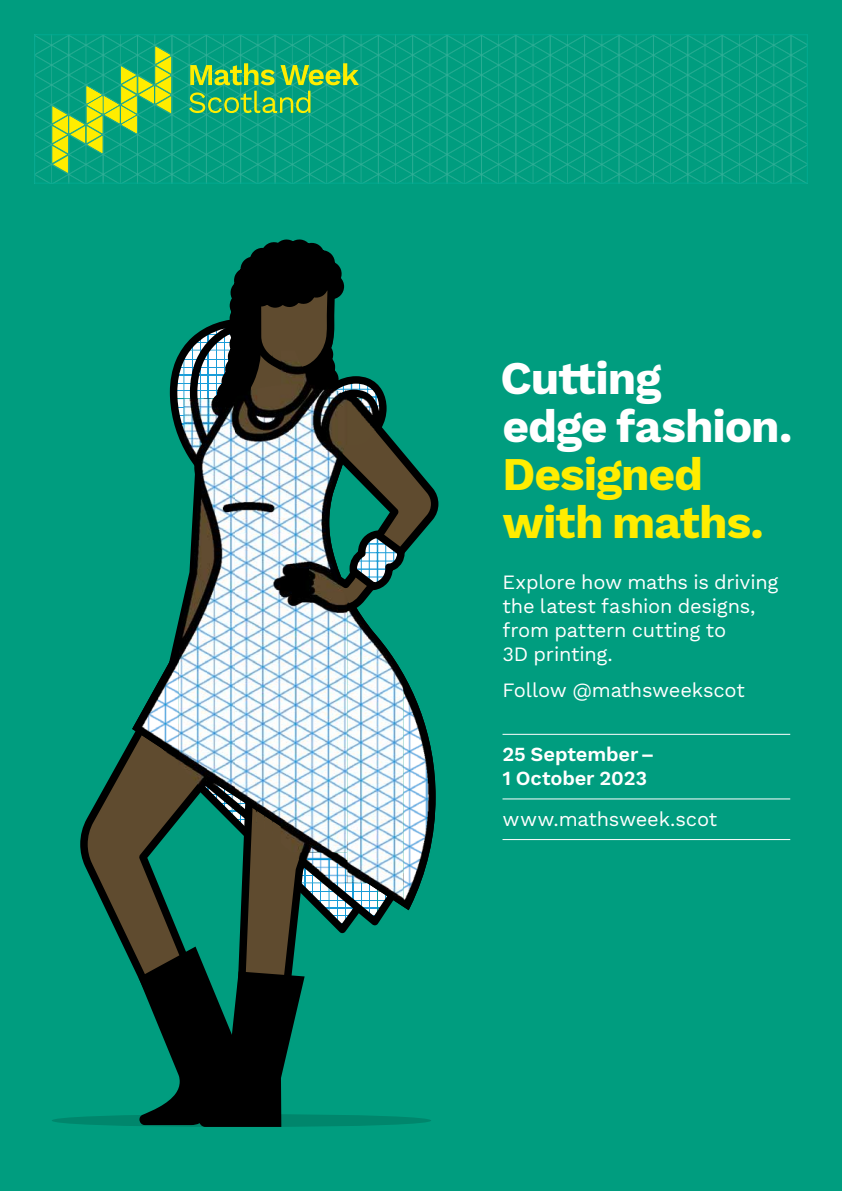
<style>
.page{position:relative;width:842px;height:1191px;background:#009d7f}
.page>*{position:absolute;margin:0;border:0;box-sizing:border-box;transform-origin:0 0}
.t1{font:700 46px/48px "Work Sans";letter-spacing:-.02em;color:#fff}
.t2{font:700 46px/48px "Work Sans";letter-spacing:-.02em;color:#ffed00}
.t3{font:20px/24px "Work Sans";letter-spacing:-.01em;color:#fff}
.t4{font:600 20px/24px "Work Sans";letter-spacing:-.005em;color:#fff}
</style>
<div class="page">
<div style="left:52px;top:1114px;width:379px;height:13px;background:#00866c;border-radius:50%"></div>
<hr style="left:502px;top:734px;width:288px;height:1px;background:#fff">
<hr style="left:502px;top:798px;width:288px;height:1px;background:#fff">
<hr style="left:502px;top:839px;width:288px;height:1px;background:#fff">
<svg style="left:80px;top:738px;width:59px;height:241px"></svg>
<svg style="left:132px;top:720px;width:304px;height:190px"></svg>
<svg style="left:139px;top:765px;width:261px;height:362px"></svg>
<svg style="left:169px;top:239px;width:269px;height:443px"></svg>
<img style="left:235px;top:350px;width:112px;height:502px">
<img style="left:179px;top:397px;width:56px;height:398px">
<img style="left:347px;top:397px;width:30px;height:49px">
<img style="left:347px;top:599px;width:56px;height:303px">
<img style="left:137px;top:636px;width:42px;height:129px">
<img style="left:403px;top:682px;width:29px;height:222px">
<img style="left:292px;top:852px;width:55px;height:30px">
<svg style="left:36px;top:36px;width:770px;height:146px"></svg>
<div style="left:34px;top:34px;width:774px;height:150px;border:1px solid #00aa91"></div>
<h1 class="t1" style="left:501px;top:357px;width:293px">Cutting<br>edge fashion.</h1>
<h1 class="t2" style="left:502px;top:453px;width:263px">Designed with maths.</h1>
<p class="t3" style="left:502px;top:571px;width:277px">Explore how maths is driving the latest fashion designs, from pattern cutting to<br>3D printing.</p>
<p class="t3" style="left:502px;top:679px;width:244px">Follow @mathsweekscot</p>
<p class="t4" style="left:502px;top:743px;width:153px">25 September –<br>1 October 2023</p>
<p class="t3" style="left:502px;top:808px;width:216px">www.mathsweek.scot</p>
</div>
